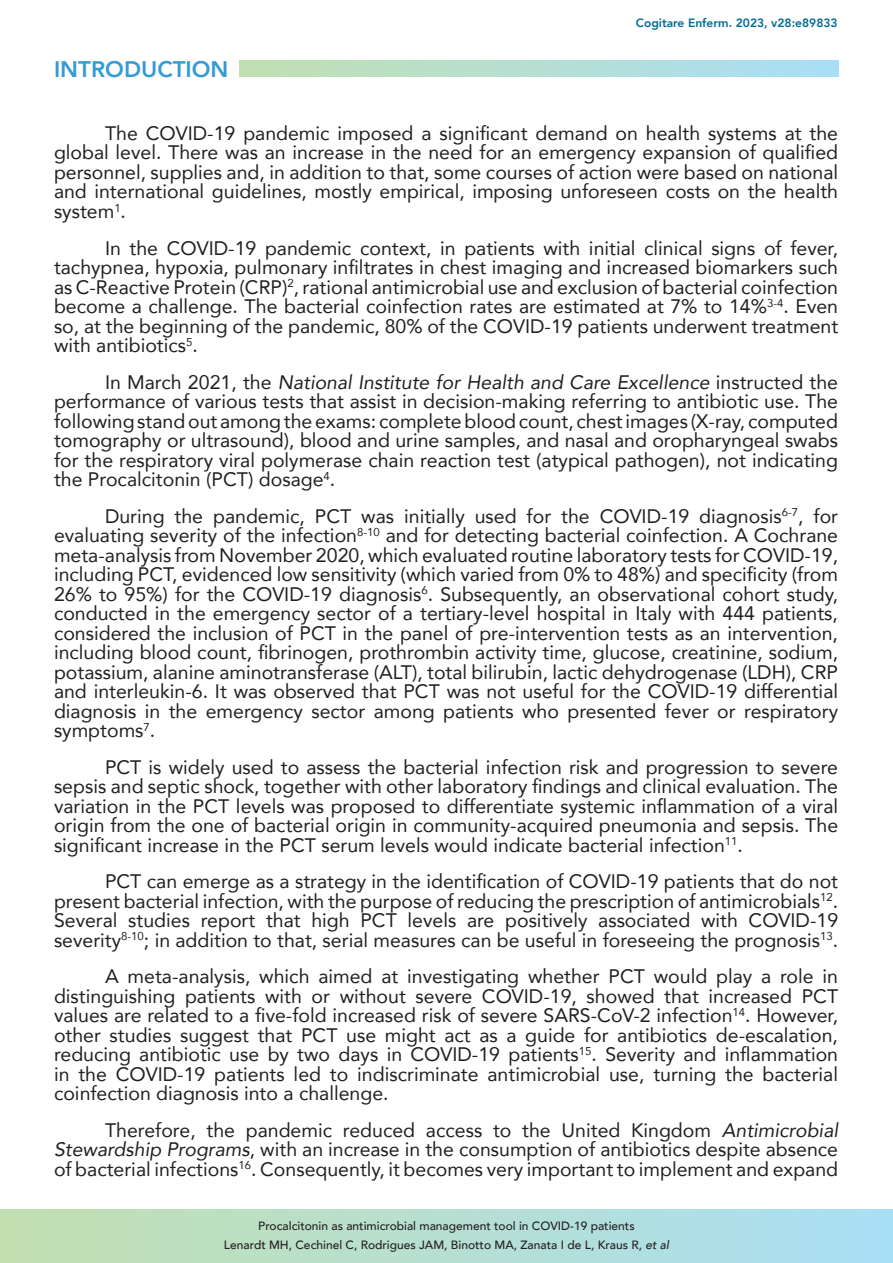
<style>
.page{position:relative;width:893px;height:1263px;background:#fff}
.page>*{position:absolute;margin:0;border:0;box-sizing:border-box;transform-origin:0 0}
.t1{font:800 22.5px "Avenir";color:#349bd3}
.t2{font:19.5px/19.5px "Avenir";color:#231f20;text-align:justify}
.t3{font:500 12px/18.6px "Avenir";color:#231f20;text-align:center}
.t4{font:800 12px "Avenir";color:#006c95}
.s1{font-style:italic}
</style>
<div class="page">
<svg style="left:0;top:1209px;width:893px;height:54px;background:#b6dfd2"></svg>
<div style="left:240px;top:60px;width:599px;height:17px;background:linear-gradient(to right,#c2dfb1,#a9dff7)"></div>
<p class="t1" style="left:54px;top:48px;width:176px">INTRODUCTION</p>
<p class="t4" style="left:636px;top:12px;width:203px">Cogitare Enferm. 2023, v28:e89833</p>
<p class="t2" style="left:54px;top:123px;width:786px;text-indent:51px">The COVID-19 pandemic imposed a significant demand on health systems at the global level. There was an increase in the need for an emergency expansion of qualified personnel, supplies and, in addition to that, some courses of action were based on national and international guidelines, mostly empirical, imposing unforeseen costs on the health system<sup>1</sup>.</p>
<p class="t2" style="left:54px;top:237px;width:786px;text-indent:51px">In the COVID-19 pandemic context, in patients with initial clinical signs of fever, tachypnea, hypoxia, pulmonary infiltrates in chest imaging and increased biomarkers such as C-Reactive Protein (CRP)<sup>2</sup>, rational antimicrobial use and exclusion of bacterial coinfection become a challenge. The bacterial coinfection rates are estimated at 7% to 14%<sup>3-4</sup>. Even so, at the beginning of the pandemic, 80% of the COVID-19 patients underwent treatment with antibiotics<sup>5</sup>.</p>
<p class="t2" style="left:54px;top:371px;width:786px;text-indent:51px">In March 2021, the <span class="s1">National Institute for Health and Care Excellence</span> instructed the performance of various tests that assist in decision-making referring to antibiotic use. The following stand out among the exams: complete blood count, chest images (X-ray, computed tomography or ultrasound), blood and urine samples, and nasal and oropharyngeal swabs for the respiratory viral polymerase chain reaction test (atypical pathogen), not indicating the Procalcitonin (PCT) dosage<sup>4</sup>.</p>
<p class="t2" style="left:54px;top:505px;width:786px;text-indent:51px">During the pandemic, PCT was initially used for the COVID-19 diagnosis<sup>6-7</sup>, for evaluating severity of the infection<sup>8-10</sup> and for detecting bacterial coinfection. A Cochrane meta-analysis from November 2020, which evaluated routine laboratory tests for COVID-19, including PCT, evidenced low sensitivity (which varied from 0% to 48%) and specificity (from 26% to 95%) for the COVID-19 diagnosis<sup>6</sup>. Subsequently, an observational cohort study, conducted in the emergency sector of a tertiary-level hospital in Italy with 444 patients, considered the inclusion of PCT in the panel of pre-intervention tests as an intervention, including blood count, fibrinogen, prothrombin activity time, glucose, creatinine, sodium, potassium, alanine aminotransferase (ALT), total bilirubin, lactic dehydrogenase (LDH), CRP and interleukin-6. It was observed that PCT was not useful for the COVID-19 differential diagnosis in the emergency sector among patients who presented fever or respiratory symptoms<sup>7</sup>.</p>
<p class="t2" style="left:54px;top:756px;width:786px;text-indent:51px">PCT is widely used to assess the bacterial infection risk and progression to severe sepsis and septic shock, together with other laboratory findings and clinical evaluation. The variation in the PCT levels was proposed to differentiate systemic inflammation of a viral origin from the one of bacterial origin in community-acquired pneumonia and sepsis. The significant increase in the PCT serum levels would indicate bacterial infection<sup>11</sup>.</p>
<p class="t2" style="left:54px;top:871px;width:786px;text-indent:51px">PCT can emerge as a strategy in the identification of COVID-19 patients that do not present bacterial infection, with the purpose of reducing the prescription of antimicrobials<sup>12</sup>.<br>Several studies report that high PCT levels are positively associated with COVID-19 severity<sup>8-10</sup>; in addition to that, serial measures can be useful in foreseeing the prognosis<sup>13</sup>.</p>
<p class="t2" style="left:54px;top:966px;width:786px;text-indent:51px">A meta-analysis, which aimed at investigating whether PCT would play a role in distinguishing patients with or without severe COVID-19, showed that increased PCT values are related to a five-fold increased risk of severe SARS-CoV-2 infection<sup>14</sup>. However, other studies suggest that PCT use might act as a guide for antibiotics de-escalation, reducing antibiotic use by two days in COVID-19 patients<sup>15</sup>. Severity and inflammation in the COVID-19 patients led to indiscriminate antimicrobial use, turning the bacterial coinfection diagnosis into a challenge.</p>
<p class="t2" style="left:54px;top:1119px;width:786px;text-indent:51px">Therefore, the pandemic reduced access to the United Kingdom <span class="s1">Antimicrobial Stewardship Programs</span>, with an increase in the consumption of antibiotics despite absence of bacterial infections<sup>16</sup>. Consequently, it becomes very important to implement and expand</p>
<p class="t3" style="left:224px;top:1216px;width:447px">Procalcitonin as antimicrobial management tool in COVID-19 patients<br>Lenardt MH, Cechinel C, Rodrigues JAM, Binotto MA, Zanata I de L, Kraus R, <span class="s1">et al</span></p>
</div>
